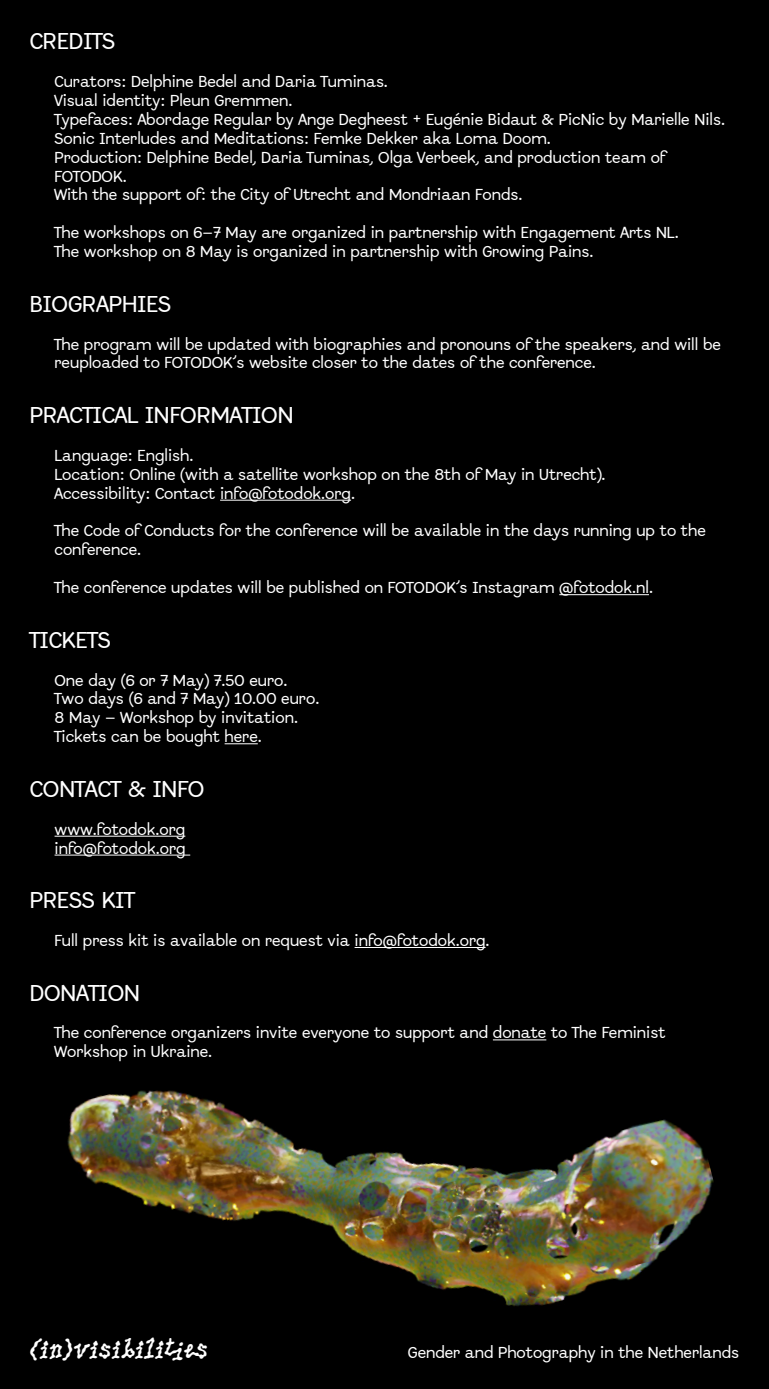
<style>
.page{position:relative;width:769px;height:1389px;background:#000}
.page>*{position:absolute;margin:0;border:0;box-sizing:border-box;transform-origin:0 0}
.t1{font:28px "Pic Nic";letter-spacing:-.035em;color:#fff}
.t2{font:22.75px "Abordage";color:#fff}
.t3{font:15.75px/18.9px "Abordage";color:#fff}
</style>
<div class="page">
<hr style="left:220px;top:500px;width:131px;height:1px;background:#fff">
<hr style="left:559px;top:594px;width:90px;height:1px;background:#fff">
<hr style="left:225px;top:743px;width:33px;height:1px;background:#fff">
<hr style="left:55px;top:836px;width:130px;height:1px;background:#fff">
<hr style="left:55px;top:855px;width:135px;height:1px;background:#fff">
<hr style="left:355px;top:947px;width:130px;height:1px;background:#fff">
<hr style="left:493px;top:1039px;width:53px;height:1px;background:#fff">
<img style="left:67px;top:1090px;width:647px;height:216px">
<h2 class="t2" style="left:30px;top:27px;width:87px">CREDITS</h2>
<p class="t3" style="left:55px;top:72px;width:672px">Curators: Delphine Bedel and Daria Tuminas.<br>Visual identity: Pleun Gremmen.<br>Typefaces: Abordage Regular by Ange Degheest + Eugénie Bidaut &amp; PicNic by Marielle Nils.<br>Sonic Interludes and Meditations: Femke Dekker aka Loma Doom.<br>Production: Delphine Bedel, Daria Tuminas, Olga Verbeek, and production team of FOTODOK.<br>With the support of: the City of Utrecht and Mondriaan Fonds.</p>
<p class="t3" style="left:55px;top:223px;width:626px">The workshops on 6–7 May are organized in partnership with Engagement Arts NL.<br>The workshop on 8 May is organized in partnership with Growing Pains.</p>
<h2 class="t2" style="left:30px;top:289px;width:143px">BIOGRAPHIES</h2>
<p class="t3" style="left:55px;top:335px;width:668px">The program will be updated with biographies and pronouns of the speakers, and will be reuploaded to FOTODOK’s website closer to the dates of the conference.</p>
<h2 class="t2" style="left:30px;top:401px;width:265px">PRACTICAL INFORMATION</h2>
<p class="t3" style="left:55px;top:446px;width:552px">Language: English.<br>Location: Online (with a satellite workshop on the 8th of May in Utrecht).<br>Accessibility: Contact info@fotodok.org.</p>
<p class="t3" style="left:55px;top:521px;width:653px">The Code of Conducts for the conference will be available in the days running up to the conference.</p>
<p class="t3" style="left:55px;top:578px;width:600px">The conference updates will be published on FOTODOK’s Instagram @fotodok.nl.</p>
<h2 class="t2" style="left:30px;top:625px;width:82px">TICKETS</h2>
<p class="t3" style="left:55px;top:671px;width:266px">One day (6 or 7 May) 7.50 euro.<br>Two days (6 and 7 May) 10.00 euro.<br>8 May – Workshop by invitation.<br>Tickets can be bought here.</p>
<h2 class="t2" style="left:30px;top:774px;width:176px">CONTACT &amp; INFO</h2>
<p class="t3" style="left:55px;top:820px;width:132px">www.fotodok.org info@fotodok.org</p>
<h2 class="t2" style="left:30px;top:886px;width:106px">PRESS KIT</h2>
<p class="t3" style="left:55px;top:931px;width:436px">Full press kit is available on request via info@fotodok.org.</p>
<h2 class="t2" style="left:30px;top:978px;width:112px">DONATION</h2>
<p class="t3" style="left:55px;top:1023px;width:612px">The conference organizers invite everyone to support and donate to The Feminist<br>Workshop in Ukraine.</p>
<h1 class="t1" style="left:30px;top:1329px;width:180px">(in)visibilities</h1>
<p class="t3" style="left:408px;top:1343px;width:333px">Gender and Photography in the Netherlands</p>
</div>
